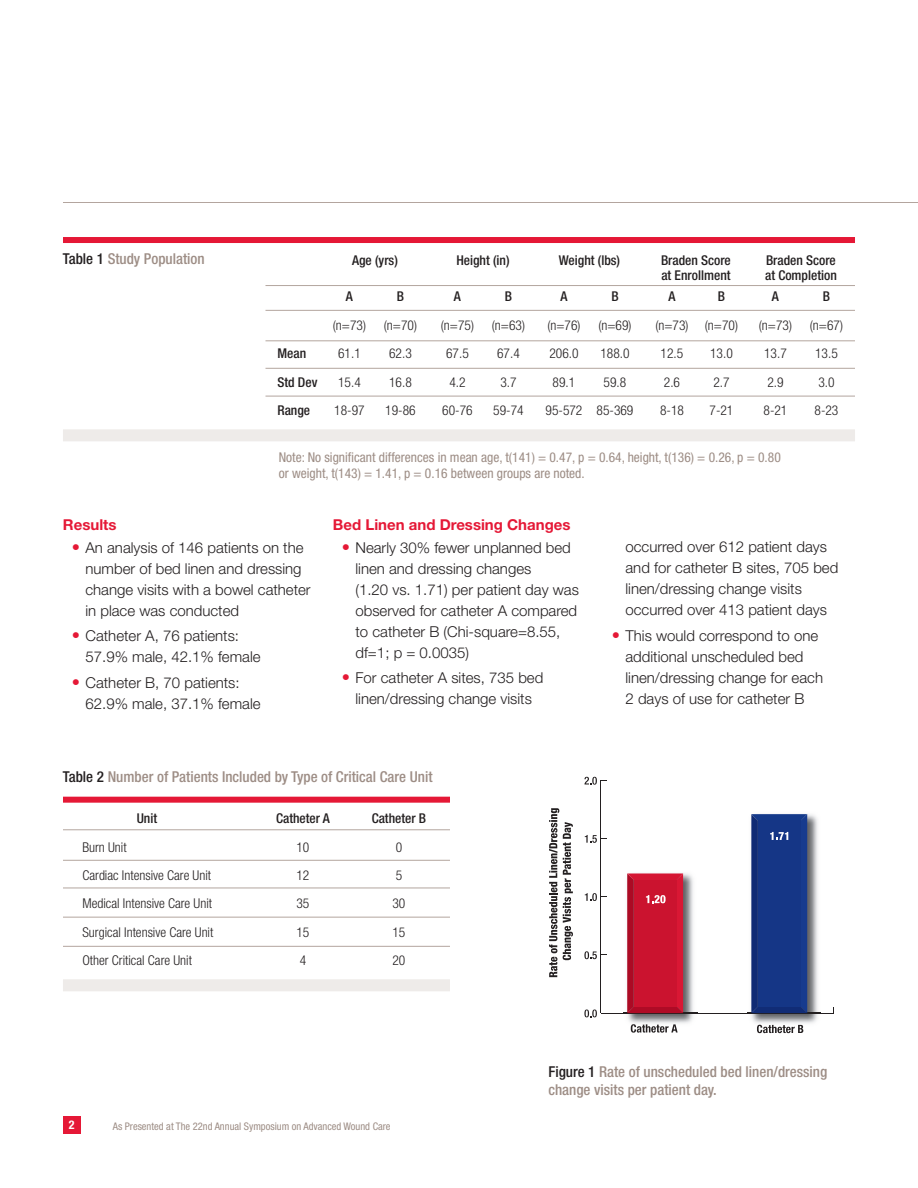
<style>
.page{position:relative;width:918px;height:1188px;background:#fff}
.page>*{position:absolute;margin:0;border:0;box-sizing:border-box;transform-origin:0 0}
.t1{font:300 15px/21px "Helvetica Neue";color:#231f20}
.t2{font:500 condensed 15px/18px "Helvetica Neue";color:#9d8d85}
.t3{font:700 15px "Helvetica Neue";color:#e51836}
.t4{font:300 condensed 13.5px "Helvetica Neue";color:#231f20}
.t5{font:condensed 13.5px/16.5px "Helvetica Neue";color:#9d8d85}
.t6{font:500 condensed 13.5px "Helvetica Neue";color:#231f20}
.t7{font:700 condensed 12px "Helvetica Neue";color:#fff}
.t8{font:condensed 10.5px "Helvetica Neue";color:#9d8d85}
.s1{color:#231f20}
.s2{font-weight:400;font-stretch:condensed;font-size:16.5px;color:#e51836}
</style>
<div class="page">
<div style="left:63px;top:1117px;width:17px;height:17px;background:#e51836"></div>
<hr style="left:601px;top:1013px;width:233px;height:1px;background:#231f20">
<hr style="left:601px;top:780px;width:1px;height:233px;background:#231f20">
<svg style="left:584px;top:1007px;width:18px;height:10px"></svg>
<svg style="left:584px;top:951px;width:23px;height:8px"></svg>
<svg style="left:585px;top:893px;width:22px;height:8px"></svg>
<svg style="left:585px;top:835px;width:22px;height:8px"></svg>
<svg style="left:584px;top:777px;width:23px;height:8px"></svg>
<img style="left:748px;top:814px;width:73px;height:213px">
<img style="left:748px;top:1013px;width:73px;height:1px">
<img style="left:624px;top:873px;width:73px;height:154px">
<img style="left:624px;top:1013px;width:73px;height:1px">
<svg style="left:631px;top:1024px;width:47px;height:9px"></svg>
<svg style="left:757px;top:1025px;width:46px;height:8px"></svg>
<svg style="left:627px;top:874px;width:56px;height:139px;background:#c81631"></svg>
<svg style="left:751px;top:814px;width:56px;height:199px;background:#193986"></svg>
<svg style="left:549px;top:808px;width:24px;height:169px"></svg>
<div style="left:63px;top:237px;width:792px;height:6px;background:#e51836"></div>
<div style="left:63px;top:429px;width:792px;height:12px;background:#eeebe9"></div>
<hr style="left:265px;top:285px;width:590px;height:1px;background:#b3a59e">
<hr style="left:265px;top:310px;width:590px;height:1px;background:#b3a59e">
<hr style="left:265px;top:340px;width:590px;height:1px;background:#b3a59e">
<hr style="left:265px;top:368px;width:590px;height:1px;background:#b3a59e">
<hr style="left:265px;top:396px;width:590px;height:1px;background:#b3a59e">
<div style="left:63px;top:797px;width:387px;height:6px;background:#e51836"></div>
<div style="left:63px;top:979px;width:387px;height:12px;background:#eeebe9"></div>
<hr style="left:63px;top:829px;width:387px;height:1px;background:#b3a59e">
<hr style="left:63px;top:860px;width:387px;height:1px;background:#b3a59e">
<hr style="left:63px;top:888px;width:387px;height:1px;background:#b3a59e">
<hr style="left:63px;top:917px;width:387px;height:1px;background:#b3a59e">
<hr style="left:63px;top:946px;width:387px;height:1px;background:#b3a59e">
<hr style="left:63px;top:202px;width:855px;height:1px;background:#b3a59e">
<p class="t2" style="left:63px;top:250px;width:143px"><span class="s1">Table 1</span> Study Population</p>
<p class="t6" style="left:352px;top:252px;width:47px">Age (yrs)</p>
<p class="t6" style="left:456px;top:252px;width:55px">Height (in)</p>
<p class="t6" style="left:559px;top:252px;width:63px">Weight (lbs)</p>
<p class="t6" style="left:661px;top:252px;width:71px">Braden Score</p>
<p class="t6" style="left:766px;top:252px;width:71px">Braden Score</p>
<p class="t6" style="left:661px;top:267px;width:71px">at Enrollment</p>
<p class="t6" style="left:765px;top:267px;width:73px">at Completion</p>
<p class="t6" style="left:346px;top:288px;width:9px">A</p>
<p class="t6" style="left:397px;top:288px;width:9px">B</p>
<p class="t6" style="left:454px;top:288px;width:9px">A</p>
<p class="t6" style="left:505px;top:288px;width:9px">B</p>
<p class="t6" style="left:560px;top:288px;width:9px">A</p>
<p class="t6" style="left:611px;top:288px;width:9px">B</p>
<p class="t6" style="left:668px;top:288px;width:9px">A</p>
<p class="t6" style="left:718px;top:288px;width:9px">B</p>
<p class="t6" style="left:772px;top:288px;width:9px">A</p>
<p class="t6" style="left:823px;top:288px;width:9px">B</p>
<p class="t4" style="left:333px;top:317px;width:35px">(n=73)</p>
<p class="t4" style="left:384px;top:317px;width:35px">(n=70)</p>
<p class="t4" style="left:441px;top:317px;width:35px">(n=75)</p>
<p class="t4" style="left:492px;top:317px;width:35px">(n=63)</p>
<p class="t4" style="left:547px;top:317px;width:35px">(n=76)</p>
<p class="t4" style="left:598px;top:317px;width:35px">(n=69)</p>
<p class="t4" style="left:655px;top:317px;width:84px">(n=73) (n=70)</p>
<p class="t4" style="left:759px;top:317px;width:35px">(n=73)</p>
<p class="t4" style="left:810px;top:317px;width:35px">(n=67)</p>
<p class="t6" style="left:277px;top:345px;width:30px">Mean</p>
<p class="t4" style="left:338px;top:346px;width:24px">61.1</p>
<p class="t4" style="left:389px;top:346px;width:24px">62.3</p>
<p class="t4" style="left:446px;top:346px;width:24px">67.5</p>
<p class="t4" style="left:497px;top:346px;width:24px">67.4</p>
<p class="t4" style="left:549px;top:346px;width:31px">206.0</p>
<p class="t4" style="left:600px;top:346px;width:31px">188.0</p>
<p class="t4" style="left:661px;top:346px;width:24px">12.5</p>
<p class="t4" style="left:710px;top:346px;width:24px">13.0</p>
<p class="t4" style="left:764px;top:346px;width:24px">13.7</p>
<p class="t4" style="left:815px;top:346px;width:24px">13.5</p>
<p class="t6" style="left:277px;top:374px;width:42px">Std Dev</p>
<p class="t4" style="left:338px;top:374px;width:24px">15.4</p>
<p class="t4" style="left:389px;top:374px;width:24px">16.8</p>
<p class="t4" style="left:449px;top:374px;width:18px">4.2</p>
<p class="t4" style="left:500px;top:374px;width:18px">3.7</p>
<p class="t4" style="left:553px;top:374px;width:24px">89.1</p>
<p class="t4" style="left:604px;top:374px;width:24px">59.8</p>
<p class="t4" style="left:664px;top:374px;width:18px">2.6</p>
<p class="t4" style="left:713px;top:374px;width:18px">2.7</p>
<p class="t4" style="left:767px;top:374px;width:18px">2.9</p>
<p class="t4" style="left:818px;top:374px;width:18px">3.0</p>
<p class="t6" style="left:277px;top:402px;width:34px">Range</p>
<p class="t4" style="left:334px;top:403px;width:32px">18-97</p>
<p class="t4" style="left:385px;top:403px;width:32px">19-86</p>
<p class="t4" style="left:442px;top:403px;width:32px">60-76</p>
<p class="t4" style="left:493px;top:403px;width:32px">59-74</p>
<p class="t4" style="left:546px;top:403px;width:89px">95-572 85-369</p>
<p class="t4" style="left:660px;top:403px;width:25px">8-18</p>
<p class="t4" style="left:710px;top:403px;width:25px">7-21</p>
<p class="t4" style="left:764px;top:403px;width:25px">8-21</p>
<p class="t4" style="left:815px;top:403px;width:25px">8-23</p>
<p class="t5" style="left:279px;top:449px;width:504px">Note: No significant differences in mean age, t(141) = 0.47, p = 0.64, height, t(136) = 0.26, p = 0.80 or weight, t(143) = 1.41, p = 0.16 between groups are noted.</p>
<p class="t3" style="left:63px;top:515px;width:55px">Results</p>
<p class="t1" style="left:85px;top:536px;width:227px;text-indent:-14px"><span class="s2">•</span> An analysis of 146 patients on the number of bed linen and dressing change visits with a bowel catheter in place was conducted</p>
<p class="t1" style="left:85px;top:625px;width:177px;text-indent:-14px"><span class="s2">•</span> Catheter A, 76 patients:<br>57.9% male, 42.1% female</p>
<p class="t1" style="left:85px;top:672px;width:177px;text-indent:-14px"><span class="s2">•</span> Catheter B, 70 patients:<br>62.9% male, 37.1% female</p>
<p class="t3" style="left:333px;top:515px;width:239px">Bed Linen and Dressing Changes</p>
<p class="t1" style="left:355px;top:536px;width:225px;text-indent:-14px"><span class="s2">•</span> Nearly 30% fewer unplanned bed linen and dressing changes<br>(1.20 vs. 1.71) per patient day was observed for catheter A compared to catheter B (Chi-square=8.55, df=1; p = 0.0035)</p>
<p class="t1" style="left:342px;top:667px;width:203px;text-align:center"><span class="s2">•</span> For catheter A sites, 735 bed linen/dressing change visits</p>
<p class="t2" style="left:63px;top:768px;width:371px"><span class="s1">Table 2</span> Number of Patients Included by Type of Critical Care Unit</p>
<p class="t6" style="left:137px;top:810px;width:22px">Unit</p>
<p class="t6" style="left:276px;top:810px;width:55px">Catheter A</p>
<p class="t6" style="left:372px;top:810px;width:56px">Catheter B</p>
<p class="t4" style="left:82px;top:839px;width:46px">Burn Unit</p>
<p class="t4" style="left:297px;top:839px;width:14px">10</p>
<p class="t4" style="left:396px;top:839px;width:8px">0</p>
<p class="t4" style="left:82px;top:867px;width:130px">Cardiac Intensive Care Unit</p>
<p class="t4" style="left:297px;top:867px;width:14px">12</p>
<p class="t4" style="left:396px;top:867px;width:8px">5</p>
<p class="t4" style="left:82px;top:896px;width:131px">Medical Intensive Care Unit</p>
<p class="t4" style="left:297px;top:896px;width:14px">35</p>
<p class="t4" style="left:393px;top:896px;width:14px">30</p>
<p class="t4" style="left:82px;top:924px;width:132px">Surgical Intensive Care Unit</p>
<p class="t4" style="left:297px;top:924px;width:14px">15</p>
<p class="t4" style="left:393px;top:924px;width:14px">15</p>
<p class="t4" style="left:82px;top:953px;width:111px">Other Critical Care Unit</p>
<p class="t4" style="left:300px;top:953px;width:8px">4</p>
<p class="t4" style="left:393px;top:953px;width:14px">20</p>
<p class="t1" style="left:626px;top:536px;width:214px">occurred over 612 patient days and for catheter B sites, 705 bed linen/dressing change visits occurred over 413 patient days</p>
<p class="t1" style="left:626px;top:625px;width:199px;text-indent:-14px"><span class="s2">•</span> This would correspond to one additional unscheduled bed linen/dressing change for each<br>2 days of use for catheter B</p>
<p class="t7" style="left:69px;top:1118px;width:7px">2</p>
<p class="t8" style="left:113px;top:1120px;width:279px">As Presented at The 22nd Annual Symposium on Advanced Wound Care</p>
<p class="t2" style="left:548px;top:1062px;width:280px"><span class="s1">Figure 1</span> Rate of unscheduled bed linen/dressing change visits per patient day.</p>
</div>
